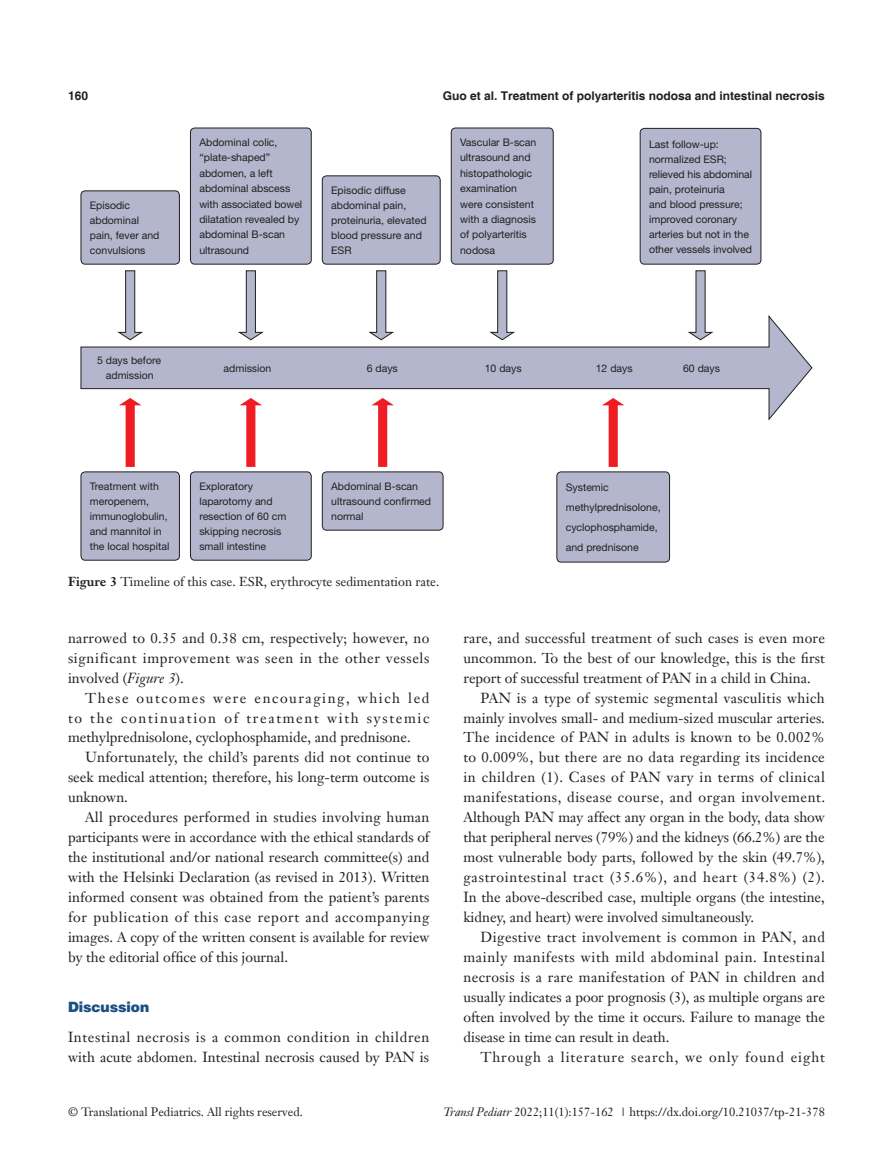
<style>
.page{position:relative;width:893px;height:1170px;background:#fff}
.page>*{position:absolute;margin:0;border:0;box-sizing:border-box;transform-origin:0 0}
.t1{font:14.25px/20px "Janson Text LT";color:#231f20;text-align:justify}
.t2{font:14.25px/20px "Janson Text LT";letter-spacing:.025em;color:#231f20}
.t3{font:14.25px "Janson Text LT";letter-spacing:.065em;color:#231f20}
.t4{font:900 14.25px "Helvetica";color:#1c5085}
.t5{font:12.75px "Janson Text LT";color:#231f20}
.t6{font:12px "Janson Text LT";color:#231f20}
.t7{font:700 12px "Helvetica";color:#231f20}
.t8{font:10.5px/15px "Helvetica Neue LT Pro";color:#231f20}
.s1{font-weight:700}
.s2{font-style:italic}
</style>
<div class="page">
<div style="left:81px;top:191px;width:98px;height:73px;background:#b3b6cd;border-radius:4px"></div>
<div style="left:81px;top:190px;width:99px;height:74px;border:1px solid #231f20;border-radius:4px"></div>
<div style="left:81px;top:472px;width:98px;height:88px;background:#b3b6cd;border-radius:4px"></div>
<div style="left:81px;top:471px;width:99px;height:89px;border:1px solid #231f20;border-radius:4px"></div>
<div style="left:190px;top:128px;width:121px;height:136px;background:#b3b6cd;border-radius:4px"></div>
<div style="left:190px;top:128px;width:122px;height:136px;border:1px solid #231f20;border-radius:4px"></div>
<div style="left:190px;top:472px;width:121px;height:88px;background:#b3b6cd;border-radius:4px"></div>
<div style="left:190px;top:471px;width:122px;height:89px;border:1px solid #231f20;border-radius:4px"></div>
<div style="left:322px;top:176px;width:118px;height:88px;background:#b3b6cd;border-radius:4px"></div>
<div style="left:322px;top:175px;width:119px;height:89px;border:1px solid #231f20;border-radius:4px"></div>
<div style="left:322px;top:472px;width:121px;height:58px;background:#b3b6cd;border-radius:4px"></div>
<div style="left:322px;top:471px;width:121px;height:59px;border:1px solid #231f20;border-radius:4px"></div>
<div style="left:451px;top:128px;width:102px;height:136px;background:#b3b6cd;border-radius:4px"></div>
<div style="left:451px;top:128px;width:103px;height:136px;border:1px solid #231f20;border-radius:4px"></div>
<div style="left:640px;top:128px;width:121px;height:136px;background:#b3b6cd;border-radius:4px"></div>
<div style="left:640px;top:128px;width:121px;height:136px;border:1px solid #231f20;border-radius:4px"></div>
<div style="left:557px;top:472px;width:112px;height:90px;background:#b3b6cd;border-radius:4px"></div>
<div style="left:556px;top:471px;width:114px;height:91px;border:1px solid #231f20;border-radius:4px"></div>
<svg style="left:80px;top:315px;width:733px;height:106px"></svg>
<svg style="left:116px;top:270px;width:27px;height:70px"></svg>
<svg style="left:119px;top:398px;width:22px;height:69px"></svg>
<svg style="left:240px;top:398px;width:22px;height:69px"></svg>
<svg style="left:371px;top:398px;width:23px;height:69px"></svg>
<svg style="left:602px;top:398px;width:22px;height:69px"></svg>
<svg style="left:237px;top:270px;width:26px;height:70px"></svg>
<svg style="left:367px;top:270px;width:27px;height:70px"></svg>
<svg style="left:488px;top:270px;width:27px;height:70px"></svg>
<svg style="left:687px;top:270px;width:26px;height:70px"></svg>
<p class="t7" style="left:68px;top:88px;width:22px">160</p>
<p class="t7" style="left:443px;top:88px;width:384px">Guo et al. Treatment of polyarteritis nodosa and intestinal necrosis</p>
<p class="t8" style="left:90px;top:197px;width:71px">Episodic abdominal pain, fever and convulsions</p>
<p class="t8" style="left:199px;top:134px;width:104px;line-height:15.5px">Abdominal colic, “plate-shaped” abdomen, a left abdominal abscess with associated bowel dilatation revealed by abdominal B-scan ultrasound</p>
<p class="t8" style="left:331px;top:182px;width:97px">Episodic diffuse abdominal pain, proteinuria, elevated blood pressure and<br>ESR</p>
<p class="t8" style="left:460px;top:134px;width:78px;line-height:15.5px">Vascular B-scan ultrasound and histopathologic examination were consistent with a diagnosis of polyarteritis nodosa</p>
<p class="t8" style="left:649px;top:136px;width:105px">Last follow-up: normalized ESR; relieved his abdominal pain, proteinuria<br>and blood pressure; improved coronary arteries but not in the other vessels involved</p>
<p class="t8" style="left:97px;top:352px;width:65px;text-align:center">5 days before admission</p>
<p class="t8" style="left:224px;top:360px;width:49px">admission</p>
<p class="t8" style="left:367px;top:360px;width:33px">6 days</p>
<p class="t8" style="left:485px;top:360px;width:38px">10 days</p>
<p class="t8" style="left:596px;top:360px;width:38px">12 days</p>
<p class="t8" style="left:683px;top:360px;width:38px">60 days</p>
<p class="t8" style="left:90px;top:478px;width:81px">Treatment with meropenem, immunoglobulin, and mannitol in the local hospital</p>
<p class="t8" style="left:199px;top:478px;width:89px">Exploratory laparotomy and resection of 60 cm skipping necrosis small intestine</p>
<p class="t8" style="left:331px;top:478px;width:101px">Abdominal B-scan ultrasound confirmed normal</p>
<p class="t8" style="left:566px;top:477px;width:96px;line-height:19.8px">Systemic methylprednisolone, cyclophosphamide, and prednisone</p>
<p class="t5" style="left:68px;top:573px;width:373px"><span class="s1">Figure 3</span> Timeline of this case. ESR, erythrocyte sedimentation rate.</p>
<p class="t1" style="left:68px;top:627px;width:363px">narrowed to 0.35 and 0.38 cm, respectively; however, no significant improvement was seen in the other vessels involved (<span class="s2">Figure 3</span>).</p>
<p class="t1" style="left:68px;top:687px;width:363px;text-indent:17px">These outcomes were encouraging, which led to the continuation of treatment with systemic methylprednisolone, cyclophosphamide, and prednisone.</p>
<p class="t1" style="left:68px;top:747px;width:363px;text-indent:17px">Unfortunately, the child’s parents did not continue to seek medical attention; therefore, his long-term outcome is unknown.</p>
<p class="t1" style="left:68px;top:807px;width:363px;text-indent:17px">All procedures performed in studies involving human participants were in accordance with the ethical standards of the institutional and/or national research committee(s) and with the Helsinki Declaration (as revised in 2013). Written informed consent was obtained from the patient’s parents for publication of this case report and accompanying images. A copy of the written consent is available for review by the editorial office of this journal.</p>
<p class="t4" style="left:68px;top:997px;width:83px">Discussion</p>
<p class="t2" style="left:68px;top:1026px;width:363px">Intestinal necrosis is a common condition in children with acute abdomen. Intestinal necrosis caused by PAN is</p>
<p class="t1" style="left:463px;top:627px;width:363px">rare, and successful treatment of such cases is even more uncommon. To the best of our knowledge, this is the first report of successful treatment of PAN in a child in China.</p>
<p class="t1" style="left:463px;top:687px;width:363px;text-indent:17px">PAN is a type of systemic segmental vasculitis which mainly involves small- and medium-sized muscular arteries.<br>The incidence of PAN in adults is known to be 0.002% to 0.009%, but there are no data regarding its incidence in children (1). Cases of PAN vary in terms of clinical manifestations, disease course, and organ involvement.<br>Although PAN may affect any organ in the body, data show that peripheral nerves (79%) and the kidneys (66.2%) are the most vulnerable body parts, followed by the skin (49.7%), gastrointestinal tract (35.6%), and heart (34.8%) (2).<br>In the above-described case, multiple organs (the intestine, kidney, and heart) were involved simultaneously.</p>
<p class="t1" style="left:463px;top:926px;width:363px;text-indent:17px">Digestive tract involvement is common in PAN, and mainly manifests with mild abdominal pain. Intestinal necrosis is a rare manifestation of PAN in children and usually indicates a poor prognosis (3), as multiple organs are often involved by the time it occurs. Failure to manage the disease in time can result in death.</p>
<p class="t3" style="left:480px;top:1047px;width:346px">Through a literature search, we only found eight</p>
<p class="t6" style="left:68px;top:1104px;width:236px">© Translational Pediatrics. All rights reserved.</p>
<p class="t6" style="left:443px;top:1104px;width:383px"><span class="s2">Transl Pediatr</span> 2022;11(1):157-162 | https://dx.doi.org/10.21037/tp-21-378</p>
</div>
